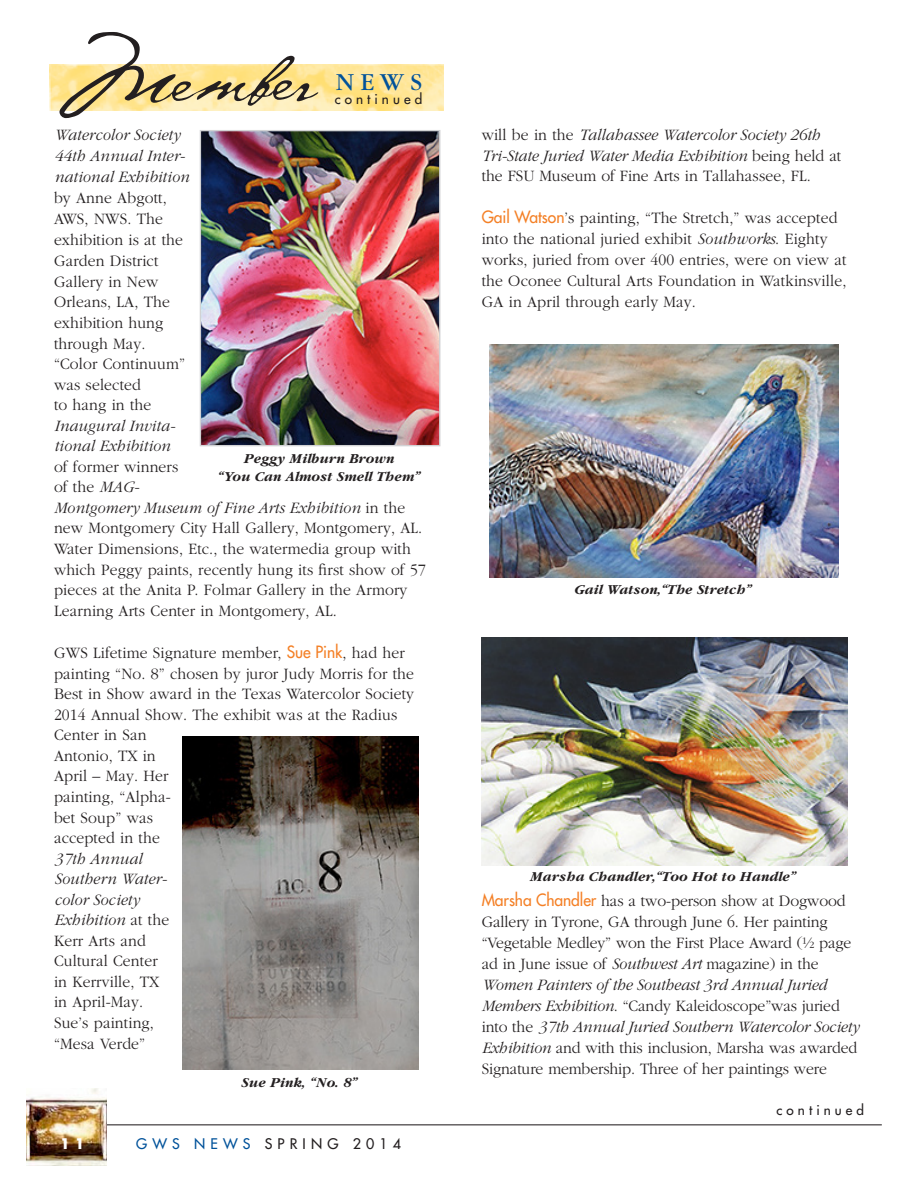
<style>
.page{position:relative;width:918px;height:1188px;background:#fff}
.page>*{position:absolute;margin:0;border:0;box-sizing:border-box;transform-origin:0 0}
.t1{font:82.65px "Cezanne";color:#231f20;scale:1.05 1}
.t2{font:25.5px "Garamond";color:#01529a}
.t3{font:300 16.5px/20.7px "Garamond";letter-spacing:.01em;color:#231f20;scale:.95 1}
.t4{font:italic 300 16.5px/20.5px "Garamond";color:#231f20;scale:.95 1}
.t5{font:italic 700 14.25px "Garamond";letter-spacing:.01em;color:#231f20}
.t6{font:14.25px "Futura";letter-spacing:.36em;color:#231f20}
.t7{font:700 14.25px "Futura";color:#fff}
.t8{font:13.5px "Futura";letter-spacing:.3em;color:#231f20}
.s1{font-style:italic}
.s2{font-family:"Futura";font-weight:400;color:#f48026}
.s3{color:#01529a}
.s4{font-style:normal}
</style>
<div class="page">
<img style="left:49px;top:64px;width:395px;height:47px">
<hr style="left:100px;top:1124px;width:782px;height:1px;background:#231f20">
<img style="left:27px;top:1089px;width:79px;height:76px">
<img style="left:202px;top:132px;width:236px;height:312px">
<div style="left:200px;top:130px;width:240px;height:316px;border:1px solid #d1d2d4"></div>
<img style="left:489px;top:345px;width:349px;height:232px">
<img style="left:183px;top:736px;width:235px;height:333px">
<img style="left:482px;top:638px;width:366px;height:227px">
<p class="t1" style="left:54px;top:26px;width:250px;rotate:-1deg">Member</p>
<p class="t2" style="left:336px;top:68px;width:88px">NEWS</p>
<p class="t8" style="left:335px;top:91px;width:89px">continued</p>
<p class="t3" style="left:54px;top:125px;width:393px"><span class="s1">Watercolor Society<br>44th Annual Inter-<br>national Exhibition<br></span>by Anne Abgott,<br>AWS, NWS. The<br>exhibition is at the<br>Garden District<br>Gallery in New<br>Orleans, LA, The<br>exhibition hung<br>through May.<br>“Color Continuum”<br>was selected<br>to hang in the<br><span class="s1">Inaugural Invita-<br>tional Exhibition<br></span>of former winners<br>of the <span class="s1">MAG-<br>Montgomery Museum of Fine Arts Exhibition</span> in the new Montgomery City Hall Gallery, Montgomery, AL.<br>Water Dimensions, Etc., the watermedia group with which Peggy paints, recently hung its first show of 57 pieces at the Anita P. Folmar Gallery in the Armory<br>Learning Arts Center in Montgomery, AL.</p>
<p class="t3" style="left:54px;top:643px;width:381px">GWS Lifetime Signature member, <span class="s2">Sue Pink</span>, had her painting “No. 8” chosen by juror Judy Morris for the<br>Best in Show award in the Texas Watercolor Society<br>2014 Annual Show. The exhibit was at the Radius<br>Center in San<br>Antonio, TX in<br>April – May. Her<br>painting, “Alpha-<br>bet Soup” was<br>accepted in the<br><span class="s1">37th Annual<br>Southern Water-<br>color Society<br>Exhibition</span> at the<br>Kerr Arts and<br>Cultural Center<br>in Kerrville, TX<br>in April-May.<br>Sue’s painting,<br>“Mesa Verde”</p>
<p class="t5" style="left:245px;top:451px;width:152px">Peggy Milburn Brown</p>
<p class="t5" style="left:219px;top:468px;width:204px">“You Can Almost Smell Them”</p>
<p class="t5" style="left:243px;top:1074px;width:117px">Sue Pink, “No. 8”</p>
<p class="t7" style="left:60px;top:1133px;width:26px">1 1</p>
<p class="t6" style="left:136px;top:1134px;width:267px"><span class="s3">GWS NEWS</span> SPRING 2014</p>
<p class="t4" style="left:482px;top:125px;width:380px"><span class="s4">will be in the</span> Tallahassee Watercolor Society 26th<br>Tri-State Juried Water Media Exhibition <span class="s4">being held at the FSU Museum of Fine Arts in Tallahassee, FL.</span></p>
<p class="t3" style="left:482px;top:208px;width:386px"><span class="s2">Gail Watson</span>’s painting, “The Stretch,” was accepted into the national juried exhibit <span class="s1">Southworks</span>. Eighty works, juried from over 400 entries, were on view at the Oconee Cultural Arts Foundation in Watkinsville, GA in April through early May.</p>
<p class="t5" style="left:575px;top:582px;width:179px">Gail Watson,“The Stretch”</p>
<p class="t5" style="left:531px;top:869px;width:268px">Marsha Chandler,“Too Hot to Handle”</p>
<p class="t3" style="left:482px;top:890px;width:399px"><span class="s2">Marsha Chandler</span> has a two-person show at Dogwood Gallery in Tyrone, GA through June 6. Her painting “Vegetable Medley” won the First Place Award (½ page ad in June issue of <span class="s1">Southwest Art</span> magazine) in the <span class="s1">Women Painters of the Southeast 3rd Annual Juried Members Exhibition</span>. “Candy Kaleidoscope”was juried into the <span class="s1">37th Annual Juried Southern Watercolor Society Exhibition</span> and with this inclusion, Marsha was awarded Signature membership. Three of her paintings were</p>
<p class="t8" style="left:777px;top:1101px;width:89px">continued</p>
</div>
